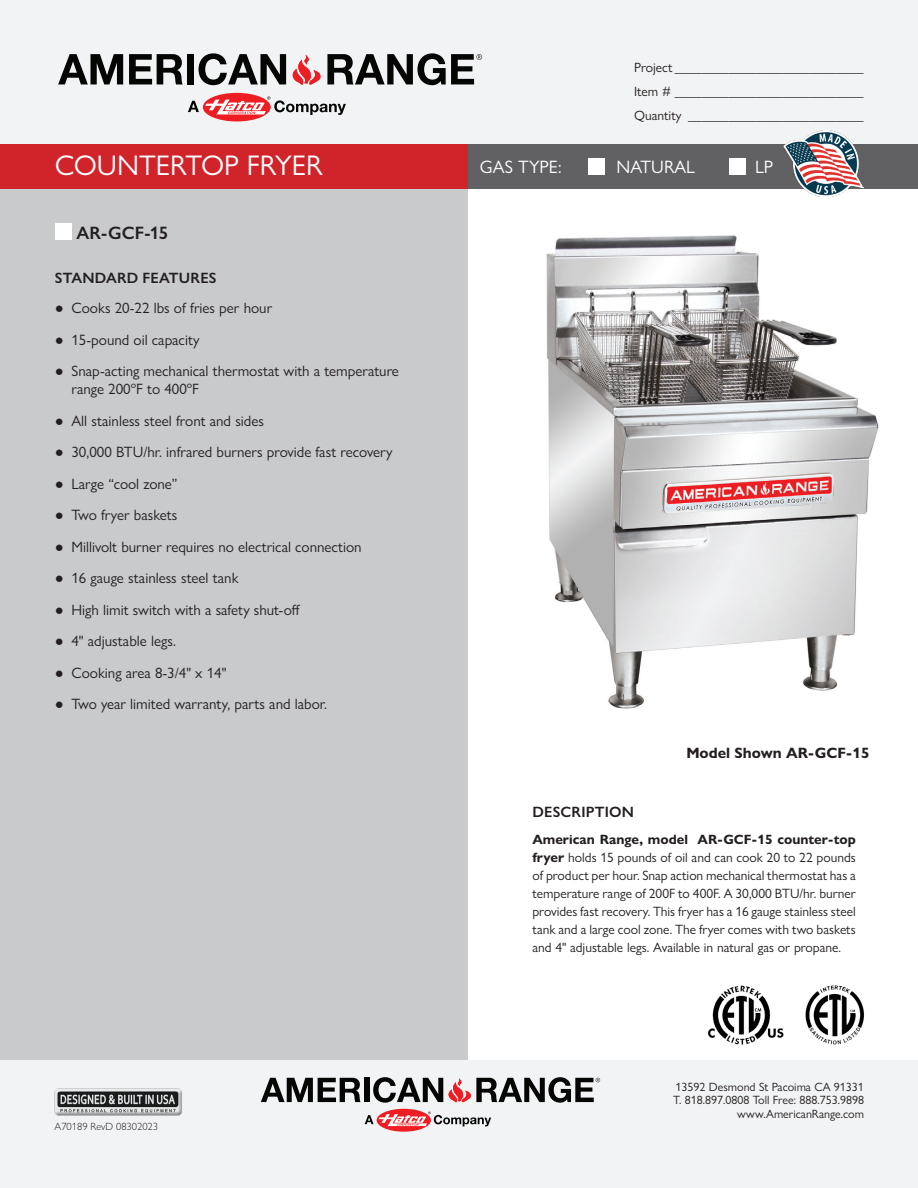
<style>
.page{position:relative;width:918px;height:1188px;background:#fff}
.page>*{position:absolute;margin:0;border:0;box-sizing:border-box;transform-origin:0 0}
.t1{font:28.5px "Gill Sans Nova";color:#fff}
.t2{font:18px "Gill Sans Nova";color:#fff}
.t3{font:600 18px "Gill Sans Nova";letter-spacing:.005em;color:#231f20}
.t4{font:15px/18px "Gill Sans Nova";color:#231f20}
.t5{font:600 15px "Gill Sans Nova";letter-spacing:.015em;color:#231f20}
.t6{font:700 15px "Gill Sans Nova";color:#231f20}
.t7{font:13.5px/18px "Gill Sans Nova";color:#231f20;text-align:justify}
.t8{font:12px "Gill Sans Nova";color:#231f20}
.t9{font:300 10.5px "Gill Sans Nova";color:#231f20}
.s1{font-weight:700}
</style>
<div class="page">
<div style="left:0;top:159px;width:467px;height:915px;background:#c9cacc"></div>
<div style="left:0;top:1061px;width:918px;height:127px;background:#f2f3f4"></div>
<div style="left:0;top:0;width:918px;height:161px;background:#f2f3f4"></div>
<img style="left:707px;top:985px;width:157px;height:60px">
<img style="left:55px;top:1089px;width:127px;height:27px">
<div style="left:423px;top:144px;width:495px;height:45px;background:#616164"></div>
<div style="left:588px;top:158px;width:17px;height:16px;background:#fff"></div>
<div style="left:729px;top:158px;width:17px;height:16px;background:#fff"></div>
<div style="left:0;top:144px;width:467px;height:45px;background:#d1232a"></div>
<img style="left:783px;top:130px;width:81px;height:66px">
<div style="left:55px;top:223px;width:16px;height:16px;background:#fff"></div>
<svg style="left:58px;top:54px;width:65px;height:30px"></svg>
<svg style="left:129px;top:54px;width:54px;height:30px"></svg>
<div style="left:187px;top:54px;width:7px;height:30px;background:#050504"></div>
<svg style="left:199px;top:53px;width:122px;height:32px"></svg>
<svg style="left:188px;top:93px;width:158px;height:28px"></svg>
<svg style="left:327px;top:53px;width:155px;height:32px"></svg>
<svg style="left:261px;top:1078px;width:100px;height:24px"></svg>
<div style="left:364px;top:1078px;width:6px;height:24px;background:#050504"></div>
<svg style="left:365px;top:1109px;width:126px;height:23px"></svg>
<svg style="left:373px;top:1077px;width:227px;height:26px"></svg>
<img style="left:546px;top:235px;width:333px;height:474px">
<p class="t7" style="left:634px;top:58px;width:231px">Project ____________________________</p>
<p class="t7" style="left:634px;top:82px;width:231px">Item # ____________________________</p>
<p class="t7" style="left:634px;top:106px;width:231px">Quantity __________________________</p>
<p class="t1" style="left:55px;top:148px;width:269px">COUNTERTOP FRYER</p>
<p class="t2" style="left:480px;top:156px;width:83px">GAS TYPE:</p>
<p class="t2" style="left:617px;top:156px;width:80px">NATURAL</p>
<p class="t2" style="left:755px;top:156px;width:20px">LP</p>
<p class="t3" style="left:76px;top:222px;width:93px">AR-GCF-15</p>
<p class="t5" style="left:55px;top:268px;width:163px">STANDARD FEATURES</p>
<p class="t4" style="left:55px;top:299px;width:219px">● Cooks 20-22 lbs of fries per hour</p>
<p class="t4" style="left:55px;top:330px;width:146px">● 15-pound oil capacity</p>
<p class="t4" style="left:71px;top:362px;width:329px;text-indent:-16px">● Snap-acting mechanical thermostat with a temperature range 200ºF to 400ºF</p>
<p class="t4" style="left:55px;top:411px;width:210px">● All stainless steel front and sides</p>
<p class="t4" style="left:55px;top:443px;width:339px">● 30,000 BTU/hr. infrared burners provide fast recovery</p>
<p class="t4" style="left:55px;top:474px;width:124px">● Large “cool zone”</p>
<p class="t4" style="left:55px;top:506px;width:124px">● Two fryer baskets</p>
<p class="t4" style="left:55px;top:537px;width:308px">● Millivolt burner requires no electrical connection</p>
<p class="t4" style="left:55px;top:569px;width:185px">● 16 gauge stainless steel tank</p>
<p class="t4" style="left:55px;top:600px;width:247px">● High limit switch with a safety shut-off</p>
<p class="t4" style="left:55px;top:632px;width:123px">● 4" adjustable legs.</p>
<p class="t4" style="left:55px;top:663px;width:173px">● Cooking area 8-3/4" x 14"</p>
<p class="t4" style="left:55px;top:695px;width:274px">● Two year limited warranty, parts and labor.</p>
<p class="t9" style="left:55px;top:1120px;width:105px">A70189 RevD 08302023</p>
<p class="t6" style="left:686px;top:743px;width:185px">Model Shown AR-GCF-15</p>
<p class="t5" style="left:532px;top:802px;width:103px">DESCRIPTION</p>
<p class="t7" style="left:532px;top:830px;width:325px"><span class="s1">American Range, model AR-GCF-15 counter-top fryer</span> holds 15 pounds of oil and can cook 20 to 22 pounds of product per hour. Snap action mechanical thermostat has a temperature range of 200F to 400F. A 30,000 BTU/hr. burner provides fast recovery. This fryer has a 16 gauge stainless steel tank and a large cool zone. The fryer comes with two baskets and 4" adjustable legs. Available in natural gas or propane.</p>
<p class="t8" style="left:676px;top:1079px;width:190px">13592 Desmond St Pacoima CA 91331</p>
<p class="t8" style="left:673px;top:1093px;width:192px">T. 818.897.0808 Toll Free: 888.753.9898</p>
<p class="t8" style="left:737px;top:1106px;width:128px">www.AmericanRange.com</p>
</div>
